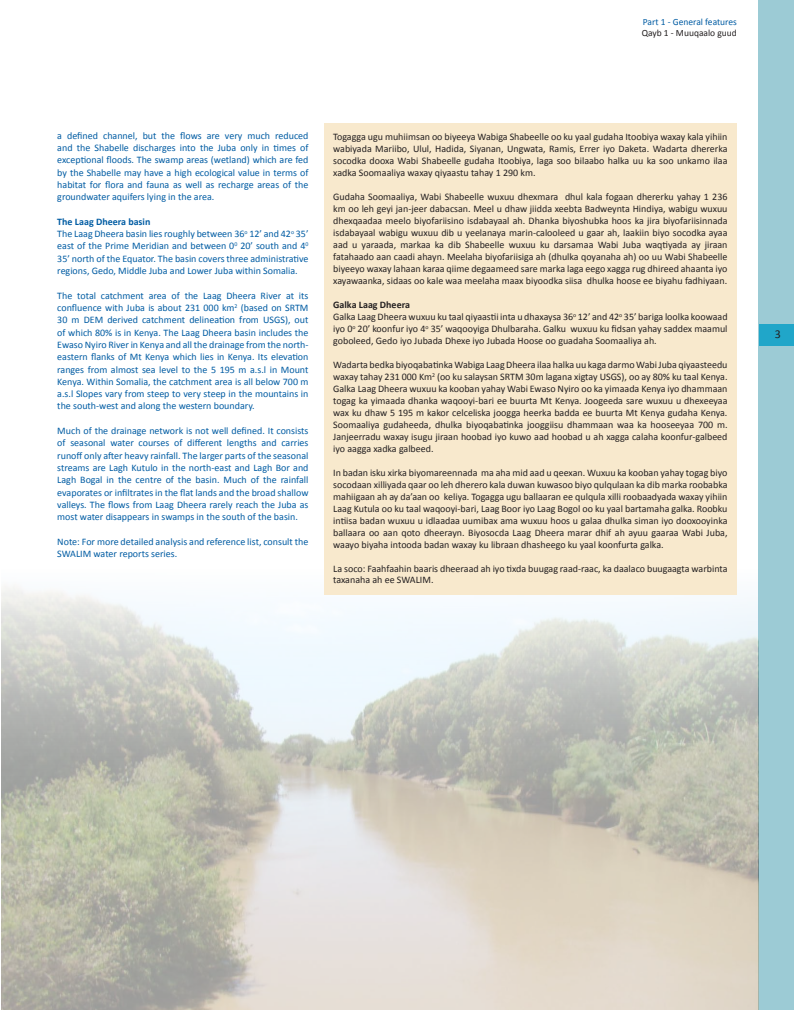
<style>
.page{position:relative;width:794px;height:1010px;background:#fff}
.page>*{position:absolute;margin:0;border:0;box-sizing:border-box;transform-origin:0 0}
.t1{font:12px "Calibri";color:#231f20}
.t2{font:10px/12px "Calibri";color:#231f20;text-align:justify}
.t3{font:10px/12.3px "Calibri";color:#015ca3;text-align:justify}
.t4{font:700 10px "Calibri";color:#015ca3}
.t5{font:700 10px "Calibri";color:#231f20}
.t6{font:9.5px "Calibri";color:#015ca3}
.t7{font:9.5px "Calibri";color:#231f20}
</style>
<div class="page">
<div style="left:758px;top:0;width:36px;height:1009px;background:#9ccbd5"></div>
<div style="left:759px;top:324px;width:35px;height:22px;background:#20a6c9"></div>
<img style="left:1px;top:569px;width:757px;height:440px">
<div style="left:324px;top:123px;width:412px;height:471px;background:#f8e9cd"></div>
<p class="t6" style="left:643px;top:15px;width:96px">Part 1 - General features</p>
<p class="t7" style="left:641px;top:26px;width:97px">Qayb 1 - Muuqaalo guud</p>
<p class="t3" style="left:57px;top:129px;width:253px">a defined channel, but the flows are very much reduced and the Shabelle discharges into the Juba only in times of exceptional floods. The swamp areas (wetland) which are fed by the Shabelle may have a high ecological value in terms of habitat for flora and fauna as well as recharge areas of the groundwater aquifers lying in the area.</p>
<p class="t4" style="left:57px;top:215px;width:95px">The Laag Dheera basin</p>
<p class="t3" style="left:57px;top:227px;width:253px">The Laag Dheera basin lies roughly between 36<sup>o</sup> 12’ and 42<sup>o</sup> 35’ east of the Prime Meridian and between 0<sup>0</sup> 20’ south and 4<sup>0<br></sup>35’ north of the Equator. The basin covers three administrative regions, Gedo, Middle Juba and Lower Juba within Somalia.</p>
<p class="t3" style="left:57px;top:288px;width:253px">The total catchment area of the Laag Dheera River at its confluence with Juba is about 231 000 km<sup>2</sup> (based on SRTM 30 m DEM derived catchment delineation from USGS), out of which 80% is in Kenya. The Laag Dheera basin includes the Ewaso Nyiro River in Kenya and all the drainage from the north&shy;eastern flanks of Mt Kenya which lies in Kenya. Its elevation ranges from almost sea level to the 5 195 m a.s.l in Mount Kenya. Within Somalia, the catchment area is all below 700 m a.s.l Slopes vary from steep to very steep in the mountains in the south-west and along the western boundary.</p>
<p class="t3" style="left:57px;top:424px;width:253px">Much of the drainage network is not well defined. It consists of seasonal water courses of different lengths and carries runoff only after heavy rainfall. The larger parts of the seasonal streams are Lagh Kutulo in the north-east and Lagh Bor and Lagh Bogal in the centre of the basin. Much of the rainfall evaporates or infiltrates in the flat lands and the broad shallow valleys. The flows from Laag Dheera rarely reach the Juba as most water disappears in swamps in the south of the basin.</p>
<p class="t3" style="left:57px;top:534px;width:253px">Note: For more detailed analysis and reference list, consult the<br>SWALIM water reports series.</p>
<p class="t2" style="left:333px;top:130px;width:396px">Togagga ugu muhiimsan oo biyeeya Wabiga Shabeelle oo ku yaal gudaha Itoobiya waxay kala yihiin wabiyada Mariibo, Ulul, Hadida, Siyanan, Ungwata, Ramis, Errer iyo Daketa. Wadarta dhererka socodka dooxa Wabi Shabeelle gudaha Itoobiya, laga soo bilaabo halka uu ka soo unkamo ilaa xadka Soomaaliya waxay qiyaastu tahay 1 290 km.</p>
<p class="t2" style="left:333px;top:190px;width:396px">Gudaha Soomaaliya, Wabi Shabeelle wuxuu dhexmara dhul kala fogaan dhererku yahay 1 236 km oo leh geyi jan-jeer dabacsan. Meel u dhaw jiidda xeebta Badweynta Hindiya, wabigu wuxuu dhexqaadaa meelo biyofariisino isdabayaal ah. Dhanka biyoshubka hoos ka jira biyofariisinnada isdabayaal wabigu wuxuu dib u yeelanaya marin-calooleed u gaar ah, laakiin biyo socodka ayaa aad u yaraada, markaa ka dib Shabeelle wuxuu ku darsamaa Wabi Juba waqtiyada ay jiraan fatahaado aan caadi ahayn. Meelaha biyofariisiga ah (dhulka qoyanaha ah) oo uu Wabi Shabeelle biyeeyo waxay lahaan karaa qiime degaameed sare marka laga eego xagga rug dhireed ahaanta iyo xayawaanka, sidaas oo kale waa meelaha maax biyoodka siisa dhulka hoose ee biyahu fadhiyaan.</p>
<p class="t5" style="left:333px;top:298px;width:78px">Galka Laag Dheera</p>
<p class="t2" style="left:333px;top:310px;width:396px">Galka Laag Dheera wuxuu ku taal qiyaastii inta u dhaxaysa 36<sup>o</sup> 12’ and 42<sup>o</sup> 35’ bariga loolka koowaad iyo 0<sup>o</sup> 20’ koonfur iyo 4<sup>o</sup> 35’ waqooyiga Dhulbaraha. Galku wuxuu ku fidsan yahay saddex maamul goboleed, Gedo iyo Jubada Dhexe iyo Jubada Hoose oo guadaha Soomaaliya ah.</p>
<p class="t2" style="left:333px;top:358px;width:396px">Wadarta bedka biyoqabatinka Wabiga Laag Dheera ilaa halka uu kaga darmo Wabi Juba qiyaasteedu waxay tahay 231 000 Km<sup>2</sup> (oo ku salaysan SRTM 30m lagana xigtay USGS), oo ay 80% ku taal Kenya.<br>Galka Laag Dheera wuxuu ka kooban yahay Wabi Ewaso Nyiro oo ka yimaada Kenya iyo dhammaan togag ka yimaada dhanka waqooyi-bari ee buurta Mt Kenya. Joogeeda sare wuxuu u dhexeeyaa wax ku dhaw 5 195 m kakor celceliska joogga heerka badda ee buurta Mt Kenya gudaha Kenya.<br>Soomaaliya gudaheeda, dhulka biyoqabatinka jooggiisu dhammaan waa ka hooseeyaa 700 m.<br>Janjeerradu waxay isugu jiraan hoobad iyo kuwo aad hoobad u ah xagga calaha koonfur-galbeed iyo aagga xadka galbeed.</p>
<p class="t2" style="left:333px;top:466px;width:396px">In badan isku xirka biyomareennada ma aha mid aad u qeexan. Wuxuu ka kooban yahay togag biyo socodaan xilliyada qaar oo leh dherero kala duwan kuwasoo biyo qulqulaan ka dib marka roobabka mahiigaan ah ay da’aan oo keliya. Togagga ugu ballaaran ee qulqula xilli roobaadyada waxay yihiin Laag Kutula oo ku taal waqooyi-bari, Laag Boor iyo Laag Bogol oo ku yaal bartamaha galka. Roobku intiisa badan wuxuu u idlaadaa uumibax ama wuxuu hoos u galaa dhulka siman iyo dooxooyinka ballaara oo aan qoto dheerayn. Biyosocda Laag Dheera marar dhif ah ayuu gaaraa Wabi Juba, waayo biyaha intooda badan waxay ku libraan dhasheego ku yaal koonfurta galka.</p>
<p class="t2" style="left:333px;top:562px;width:396px;line-height:11.5px">La soco: Faahfaahin baaris dheeraad ah iyo tixda buugag raad-raac, ka daalaco buugaagta warbinta taxanaha ah ee SWALIM.</p>
<p class="t1" style="left:775px;top:327px;width:8px">3</p>
</div>
